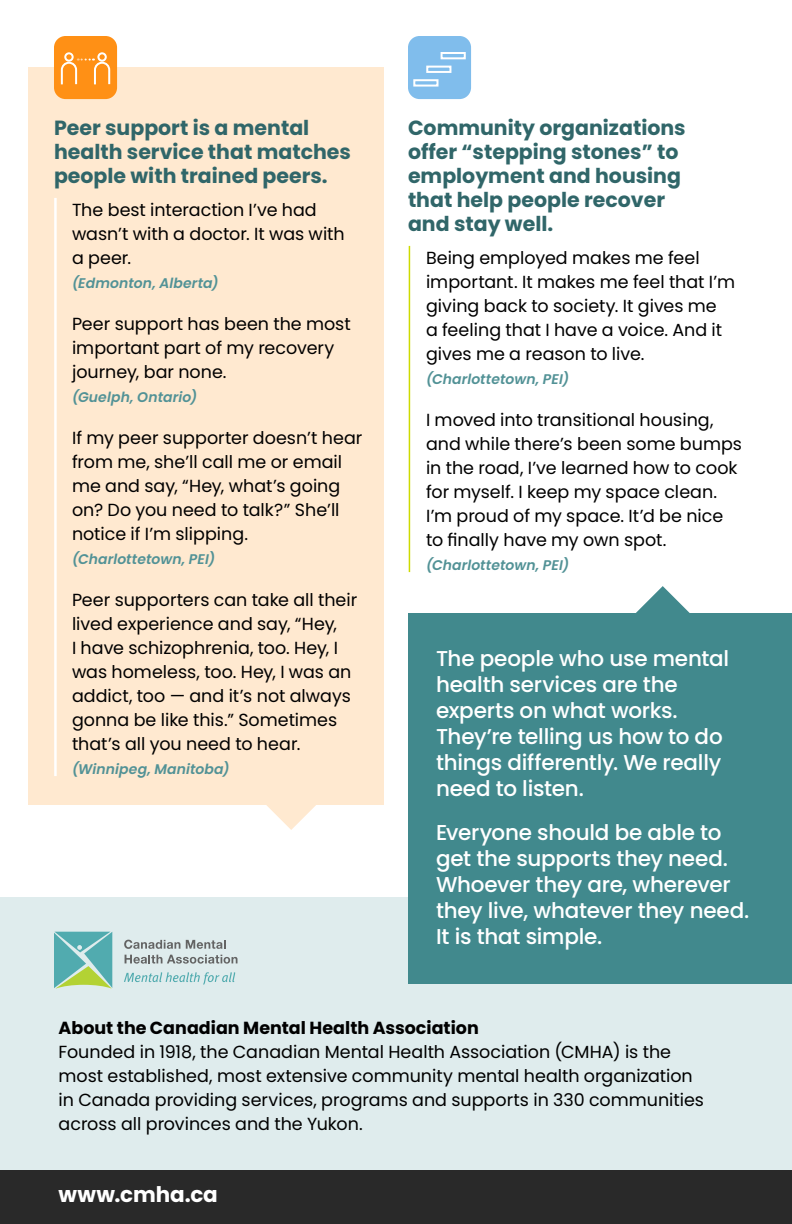
<style>
.page{position:relative;width:792px;height:1224px;background:#fff}
.page>*{position:absolute;margin:0;border:0;box-sizing:border-box;transform-origin:0 0}
.t1{font:500 21.6px/26px "Poppins";letter-spacing:-.01em;color:#fff}
.t2{font:700 21.6px "Poppins";letter-spacing:-.005em;color:#fff}
.t3{font:700 20.4px/24px "Poppins";color:#306669}
.t4{font:17.6px/24px "Poppins";color:#000}
.t5{font:700 17.6px "Poppins";color:#000}
.t6{font:italic 600 14px "Poppins";letter-spacing:.005em;color:#529296}
</style>
<div class="page">
<div style="left:0;top:897px;width:792px;height:327px;background:#dfeced"></div>
<div style="left:0;top:1170px;width:792px;height:54px;background:#292929"></div>
<div style="left:408px;top:613px;width:384px;height:371px;background:#41898d"></div>
<div style="left:29px;top:68px;width:355px;height:737px;background:#ffe9d0"></div>
<hr style="left:54px;top:198px;width:3px;height:578px;background:#fff">
<hr style="left:409px;top:246px;width:1px;height:326px;background:#cddb00">
<div style="left:54px;top:36px;width:63px;height:63px;background:#ff9015;border-radius:12px"></div>
<div style="left:64px;top:52px;width:10px;height:10px;border:2px solid #fff;border-radius:50%"></div>
<div style="left:97px;top:52px;width:10px;height:10px;border:2px solid #fff;border-radius:50%"></div>
<svg style="left:60px;top:59px;width:51px;height:26px"></svg>
<div style="left:408px;top:36px;width:63px;height:63px;background:#80bdec;border-radius:12px"></div>
<svg style="left:54px;top:932px;width:58px;height:56px;background:#77bba6"></svg>
<svg style="left:124px;top:940px;width:56px;height:9px"></svg>
<svg style="left:186px;top:940px;width:40px;height:9px"></svg>
<svg style="left:125px;top:955px;width:113px;height:9px"></svg>
<svg style="left:124px;top:972px;width:111px;height:13px"></svg>
<svg style="left:266px;top:805px;width:50px;height:25px"></svg>
<svg style="left:636px;top:586px;width:54px;height:27px"></svg>
<div style="left:413px;top:79px;width:26px;height:8px;border:2px solid #fff"></div>
<div style="left:426px;top:66px;width:25px;height:7px;border:2px solid #fff"></div>
<div style="left:441px;top:52px;width:25px;height:7px;border:2px solid #fff"></div>
<p class="t3" style="left:54px;top:116px;width:298px">Peer support is a mental health service that matches people with trained peers.</p>
<p class="t4" style="left:72px;top:198px;width:274px">The best interaction I’ve had wasn’t with a doctor. It was with a peer.</p>
<p class="t6" style="left:72px;top:275px;width:148px">(Edmonton, Alberta)</p>
<p class="t4" style="left:72px;top:312px;width:280px">Peer support has been the most important part of my recovery journey, bar none.</p>
<p class="t6" style="left:72px;top:389px;width:127px">(Guelph, Ontario)</p>
<p class="t4" style="left:72px;top:426px;width:292px">If my peer supporter doesn’t hear from me, she’ll call me or email me and say, “Hey, what’s going on? Do you need to talk?” She’ll notice if I’m slipping.</p>
<p class="t6" style="left:72px;top:551px;width:145px">(Charlottetown, PEI)</p>
<p class="t4" style="left:72px;top:588px;width:287px">Peer supporters can take all their lived experience and say, “Hey,<br>I have schizophrenia, too. Hey, I was homeless, too. Hey, I was an addict, too — and it’s not always gonna be like this.” Sometimes that’s all you need to hear.</p>
<p class="t6" style="left:72px;top:761px;width:159px">(Winnipeg, Manitoba)</p>
<p class="t3" style="left:408px;top:116px;width:279px">Community organizations offer “stepping stones” to employment and housing that help people recover and stay well.</p>
<p class="t4" style="left:426px;top:246px;width:311px">Being employed makes me feel important. It makes me feel that I’m giving back to society. It gives me<br>a feeling that I have a voice. And it gives me a reason to live.</p>
<p class="t6" style="left:426px;top:371px;width:145px">(Charlottetown, PEI)</p>
<p class="t4" style="left:426px;top:408px;width:318px">I moved into transitional housing, and while there’s been some bumps in the road, I’ve learned how to cook for myself. I keep my space clean.<br>I’m proud of my space. It’d be nice to finally have my own spot.</p>
<p class="t6" style="left:426px;top:557px;width:145px">(Charlottetown, PEI)</p>
<p class="t1" style="left:436px;top:646px;width:295px">The people who use mental health services are the experts on what works.<br>They’re telling us how to do things differently. We really need to listen.</p>
<p class="t1" style="left:436px;top:820px;width:315px">Everyone should be able to get the supports they need.<br>Whoever they are, wherever they live, whatever they need.<br>It is that simple.</p>
<p class="t5" style="left:59px;top:1018px;width:422px">About the Canadian Mental Health Association</p>
<p class="t4" style="left:59px;top:1040px;width:647px">Founded in 1918, the Canadian Mental Health Association (CMHA) is the most established, most extensive community mental health organization in Canada providing services, programs and supports in 330 communities across all provinces and the Yukon.</p>
<p class="t2" style="left:59px;top:1182px;width:161px">www.cmha.ca</p>
</div>
